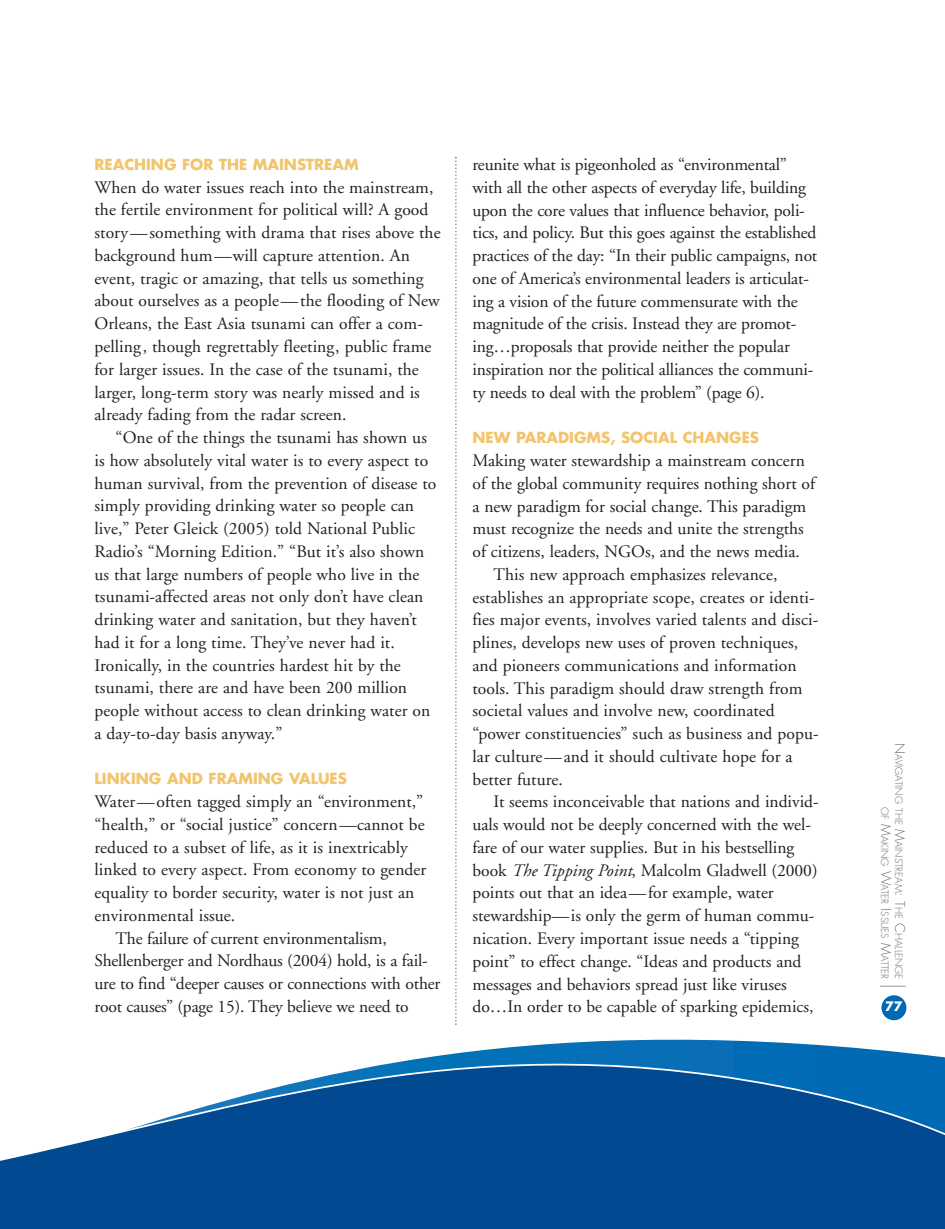
<style>
.page{position:relative;width:945px;height:1229px;background:#fff}
.page>*{position:absolute;margin:0;border:0;box-sizing:border-box;transform-origin:0 0}
.t1{font:17.5px/22.8px "Adobe Garamond";letter-spacing:.005em;color:#231f20}
.t2{font:700 14.88px "Futura";color:#f2c46c}
.t3{font:700 12.6px "Futura";color:#fff}
.t4{font:300 9.8px/14px "Futura";color:#6c6d70;text-align:right}
.s1{font-style:italic}
.s2{font-size:13.12px}
</style>
<div class="page">
<svg style="left:455px;top:157px;width:2px;height:847px"></svg>
<div style="left:881px;top:995px;width:25px;height:25px;background:#0168b3;border-radius:50%"></div>
<svg style="left:880px;top:985px;width:27px;height:2px"></svg>
<svg style="left:0;top:1039px;width:945px;height:189px"></svg>
<p class="t2" style="left:94px;top:157px;width:266px">REACHING FOR THE MAINSTREAM</p>
<p class="t1" style="left:94px;top:177px;width:348px">When do water issues reach into the mainstream, the fertile environment for political will? A good story—something with drama that rises above the background hum—will capture attention. An event, tragic or amazing, that tells us something about ourselves as a people—the flooding of New Orleans, the East Asia tsunami can offer a com&shy;pelling, though regrettably fleeting, public frame for larger issues. In the case of the tsunami, the larger, long-term story was nearly missed and is already fading from the radar screen.</p>
<p class="t1" style="left:94px;top:427px;width:343px;text-indent:21px">“One of the things the tsunami has shown us is how absolutely vital water is to every aspect to human survival, from the prevention of disease to simply providing drinking water so people can live,” Peter Gleick (2005) told National Public Radio’s “Morning Edition.” “But it’s also shown us that large numbers of people who live in the tsunami-affected areas not only don’t have clean drinking water and sanitation, but they haven’t had it for a long time. They’ve never had it.<br>Ironically, in the countries hardest hit by the tsunami, there are and have been 200 million people without access to clean drinking water on a day-to-day basis anyway.”</p>
<p class="t2" style="left:94px;top:772px;width:254px">LINKING AND FRAMING VALUES</p>
<p class="t1" style="left:94px;top:791px;width:330px">Water—often tagged simply an “environment,”</p>
<p class="t1" style="left:94px;top:814px;width:332px">“health,” or “social justice” concern—cannot be</p>
<p class="t1" style="left:94px;top:837px;width:315px">reduced to a subset of life, as it is inextricably</p>
<p class="t1" style="left:94px;top:860px;width:333px">linked to every aspect. From economy to gender</p>
<p class="t1" style="left:94px;top:882px;width:321px">equality to border security, water is not just an</p>
<p class="t1" style="left:94px;top:905px;width:142px">environmental issue.</p>
<p class="t1" style="left:116px;top:928px;width:273px">The failure of current environmentalism,</p>
<p class="t1" style="left:94px;top:951px;width:335px">Shellenberger and Nordhaus (2004) hold, is a fail-</p>
<p class="t1" style="left:94px;top:973px;width:347px">ure to find “deeper causes or connections with other</p>
<p class="t1" style="left:94px;top:996px;width:316px">root causes” (page 15). They believe we need to</p>
<p class="t1" style="left:472px;top:155px;width:346px">reunite what is pigeonholed as “environmental” with all the other aspects of everyday life, building upon the core values that influence behavior, poli&shy;tics, and policy. But this goes against the established practices of the day: “In their public campaigns, not one of America’s environmental leaders is articulat&shy;ing a vision of the future commensurate with the magnitude of the crisis. Instead they are promot&shy;ing…proposals that provide neither the popular inspiration nor the political alliances the communi&shy;ty needs to deal with the problem” (page 6).</p>
<p class="t2" style="left:472px;top:431px;width:288px">NEW PARADIGMS, SOCIAL CHANGES</p>
<p class="t1" style="left:472px;top:450px;width:334px">Making water stewardship a mainstream concern</p>
<p class="t1" style="left:472px;top:473px;width:344px">of the global community requires nothing short of</p>
<p class="t1" style="left:472px;top:496px;width:335px">a new paradigm for social change. This paradigm</p>
<p class="t1" style="left:472px;top:519px;width:333px">must recognize the needs and unite the strengths</p>
<p class="t1" style="left:472px;top:541px;width:329px">of citizens, leaders, NGOs, and the news media.</p>
<p class="t1" style="left:494px;top:564px;width:285px">This new approach emphasizes relevance,</p>
<p class="t1" style="left:472px;top:587px;width:344px">establishes an appropriate scope, creates or identi-</p>
<p class="t1" style="left:472px;top:610px;width:347px">fies major events, involves varied talents and disci-</p>
<p class="t1" style="left:472px;top:632px;width:327px">plines, develops new uses of proven techniques,</p>
<p class="t1" style="left:472px;top:655px;width:326px">and pioneers communications and information</p>
<p class="t1" style="left:472px;top:678px;width:332px">tools. This paradigm should draw strength from</p>
<p class="t1" style="left:472px;top:701px;width:304px">societal values and involve new, coordinated</p>
<p class="t1" style="left:472px;top:723px;width:348px">“power constituencies” such as business and popu-</p>
<p class="t1" style="left:472px;top:746px;width:322px">lar culture—and it should cultivate hope for a</p>
<p class="t1" style="left:472px;top:769px;width:92px">better future.</p>
<p class="t1" style="left:494px;top:792px;width:327px">It seems inconceivable that nations and individ-</p>
<p class="t1" style="left:472px;top:814px;width:340px">uals would not be deeply concerned with the wel-</p>
<p class="t1" style="left:472px;top:837px;width:323px">fare of our water supplies. But in his bestselling</p>
<p class="t1" style="left:472px;top:860px;width:347px">book <span class="s1">The Tipping Point</span>, Malcolm Gladwell (2000)</p>
<p class="t1" style="left:472px;top:883px;width:303px">points out that an idea—for example, water</p>
<p class="t1" style="left:472px;top:905px;width:343px">stewardship—is only the germ of human commu-</p>
<p class="t1" style="left:472px;top:928px;width:328px">nication. Every important issue needs a “tipping</p>
<p class="t1" style="left:472px;top:951px;width:331px">point” to effect change. “Ideas and products and</p>
<p class="t1" style="left:472px;top:974px;width:316px">messages and behaviors spread just like viruses</p>
<p class="t1" style="left:472px;top:996px;width:343px">do…In order to be capable of sparking epidemics,</p>
<p class="t4" style="left:905px;top:743px;width:237px;rotate:90deg"><span class="s2">N</span>AVIGATING THE <span class="s2">M</span>AINSTREAM<span class="s2">: T</span>HE <span class="s2">C</span>HALLENGE<br>OF <span class="s2">M</span>AKING <span class="s2">W</span>ATER <span class="s2">I</span>SSUES <span class="s2">M</span>ATTER</p>
<p class="t3" style="left:885px;top:1000px;width:19px">77</p>
</div>
